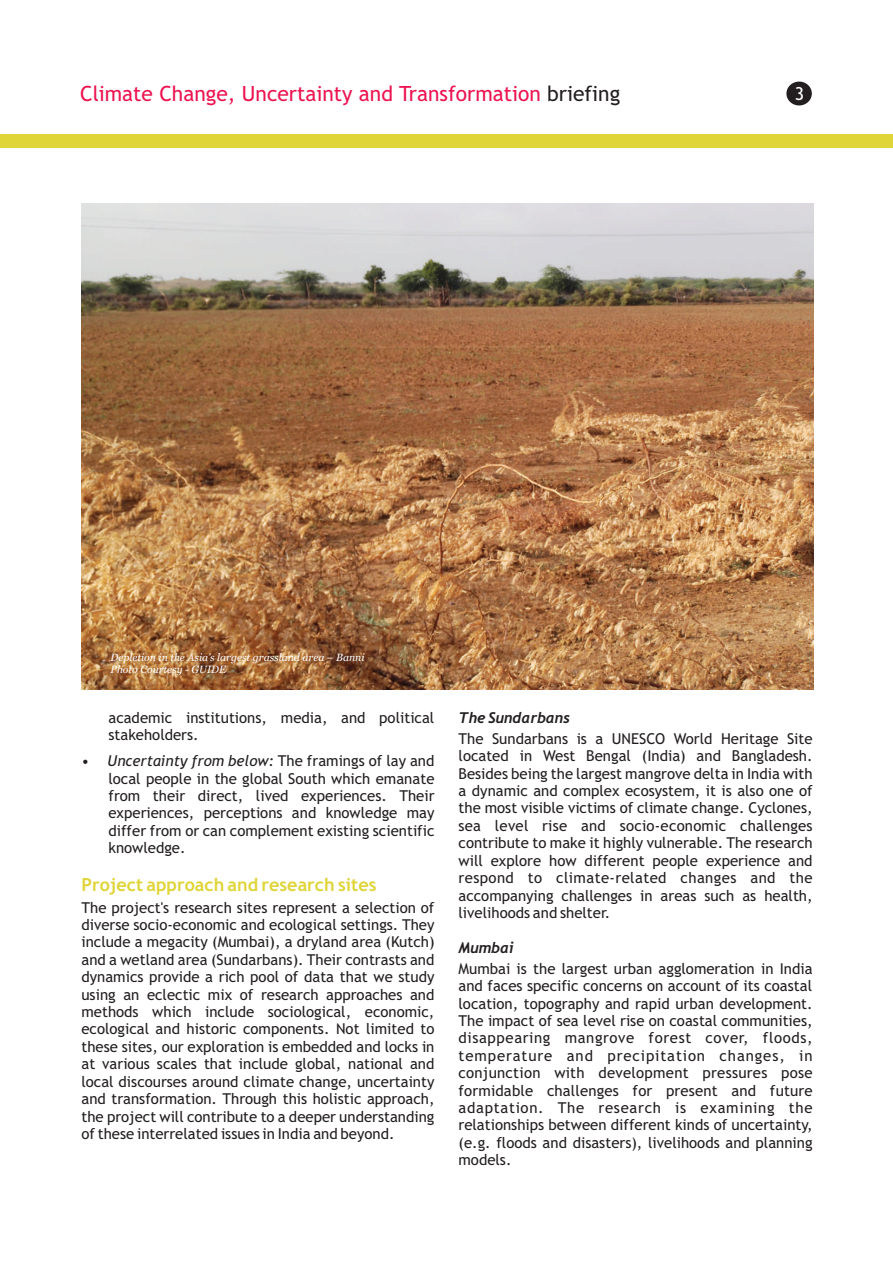
<style>
.page{position:relative;width:893px;height:1263px;background:#fff}
.page>*{position:absolute;margin:0;border:0;box-sizing:border-box;transform-origin:0 0}
.t1{font:21px "Trebuchet MS";color:#ed1450}
.t2{font:700 18px "Trebuchet MS";color:#dfd539}
.t3{font:18px "Trebuchet MS";color:#fff}
.t4{font:15px/17.4px "Trebuchet MS";color:#231f20;text-align:justify}
.t5{font:italic 700 15px "Trebuchet MS";color:#231f20}
.t6{font:italic 10.5px/12px "Georgia";color:#fff}
.s1{color:#231f20}
.s2{font-style:italic}
</style>
<div class="page">
<div style="left:0;top:135px;width:893px;height:13px;background:#dfd539"></div>
<div style="left:786px;top:82px;width:26px;height:23px;background:#231f20;border-radius:50%"></div>
<img style="left:82px;top:204px;width:732px;height:486px">
<h1 class="t1" style="left:80px;top:85px;width:542px">Climate Change, Uncertainty and Transformation <span class="s1">briefing</span></h1>
<p class="t3" style="left:795px;top:87px;width:11px">3</p>
<p class="t6" style="left:111px;top:652px;width:255px">Depletion in the Asia’s largest grassland area – Banni<br>Photo Courtesy - GUIDE</p>
<p class="t4" style="left:108px;top:710px;width:327px">academic institutions, media, and political stakeholders.</p>
<p class="t4" style="left:108px;top:753px;width:328px;text-indent:-27px"><span class="s2">• Uncertainty from below:</span> The framings of lay and local people in the global South which emanate from their direct, lived experiences. Their experiences, perceptions and knowledge may differ from or can complement existing scientific knowledge.</p>
<p class="t2" style="left:81px;top:877px;width:296px">Project approach and research sites</p>
<p class="t4" style="left:81px;top:900px;width:355px">The project's research sites represent a selection of diverse socio-economic and ecological settings. They include a megacity (Mumbai), a dryland area (Kutch) and a wetland area (Sundarbans). Their contrasts and dynamics provide a rich pool of data that we study using an eclectic mix of research approaches and methods which include sociological, economic, ecological and historic components. Not limited to these sites, our exploration is embedded and locks in at various scales that include global, national and local discourses around climate change, uncertainty and transformation. Through this holistic approach, the project will contribute to a deeper understanding of these interrelated issues in India and beyond.</p>
<p class="t5" style="left:459px;top:712px;width:113px">The Sundarbans</p>
<p class="t4" style="left:459px;top:731px;width:356px">The Sundarbans is a UNESCO World Heritage Site located in West Bengal (India) and Bangladesh.<br>Besides being the largest mangrove delta in India with a dynamic and complex ecosystem, it is also one of the most visible victims of climate change. Cyclones, sea level rise and socio-economic challenges contribute to make it highly vulnerable. The research will explore how different people experience and respond to climate-related changes and the accompanying challenges in areas such as health, livelihoods and shelter.</p>
<p class="t5" style="left:459px;top:942px;width:57px">Mumbai</p>
<p class="t4" style="left:458px;top:961px;width:356px">Mumbai is the largest urban agglomeration in India and faces specific concerns on account of its coastal location, topography and rapid urban development.<br>The impact of sea level rise on coastal communities, disappearing mangrove forest cover, floods, temperature and precipitation changes, in conjunction with development pressures pose formidable challenges for present and future adaptation. The research is examining the relationships between different kinds of uncertainty, (e.g. floods and disasters), livelihoods and planning models.</p>
</div>
